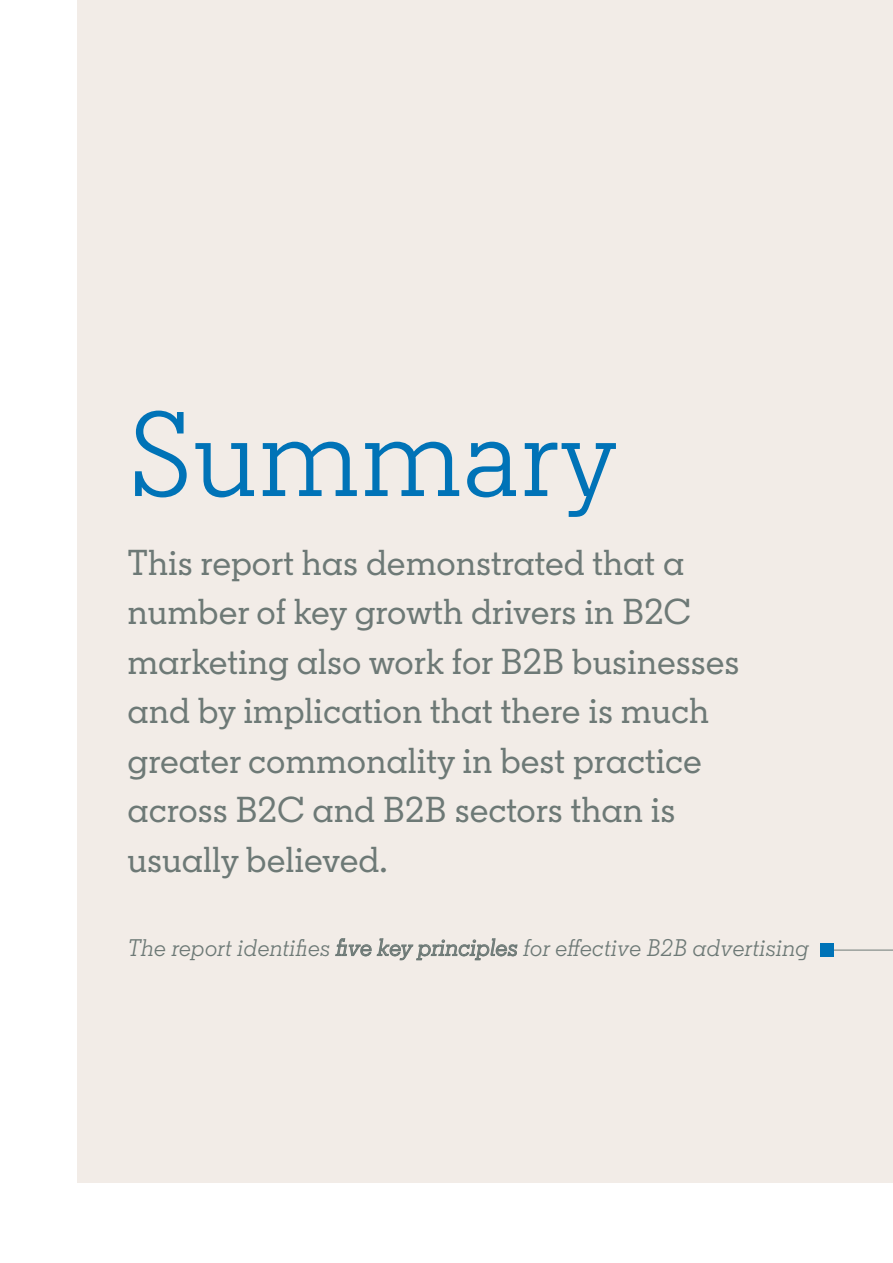
<style>
.page{position:relative;width:893px;height:1263px;background:#fff}
.page>*{position:absolute;margin:0;border:0;box-sizing:border-box;transform-origin:0 0}
.t1{font:120px "LKN Slab";color:#0073b7}
.t2{font:500 36px/49.5px "Community Slab";color:#6d7976}
.t3{font:italic 24px "LKN Slab";color:#6d7976}
</style>
<div class="page">
<div style="left:78px;top:0;width:815px;height:1182px;background:#f2ece7"></div>
<div style="left:820px;top:943px;width:14px;height:14px;background:#0073b7"></div>
<svg style="left:335px;top:938px;width:183px;height:22px"></svg>
<h1 class="t1" style="left:128px;top:382px;width:492px">Summary</h1>
<p class="t2" style="left:128px;top:537px;width:613px">This report has demonstrated that a number of key growth drivers in B2C marketing also work for B2B businesses and by implication that there is much greater commonality in best practice across B2C and B2B sectors than is usually believed.</p>
<p class="t3" style="left:128px;top:932px;width:683px">The report identifies five key principles for effective B2B advertising</p>
</div>
